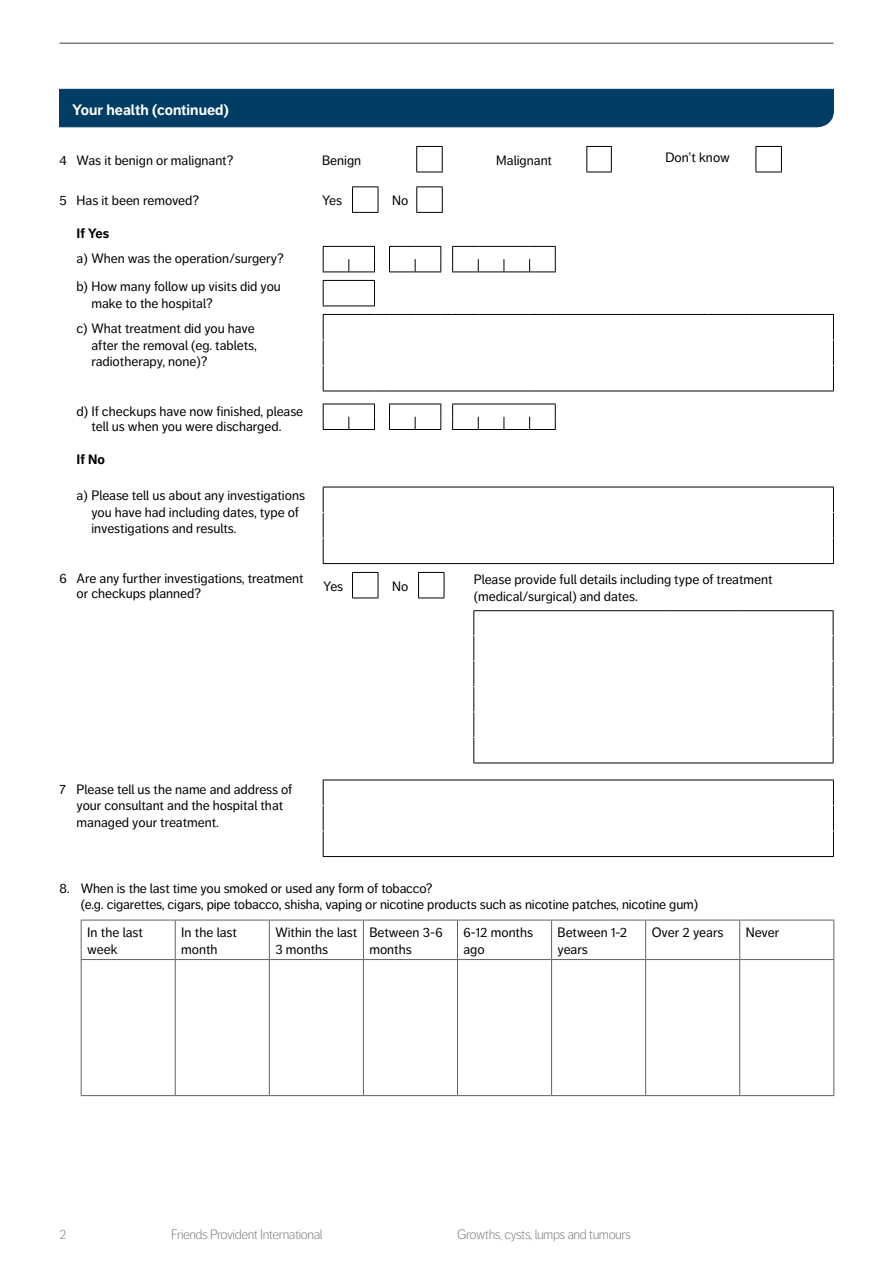
<style>
.page{position:relative;width:893px;height:1263px;background:#fff}
.page>*{position:absolute;margin:0;border:0;box-sizing:border-box;transform-origin:0 0}
.t1{font:700 15px "Friends Life Dagny";color:#fff}
.App_Form_Body_Text{font:13.5px/16.5px "Friends Life Dagny";color:#000}
.t2{font:300 13.5px "Friends Life Dagny";letter-spacing:-.035em;color:#7c7b7b}
.t3{font:700 13.5px "Friends Life Dagny";color:#000}
</style>
<div class="page">
<hr style="left:60px;top:43px;width:773px;height:1px;background:#7c7b7b">
<div style="left:60px;top:89px;width:773px;height:38px;background:#003c64"></div>
<svg style="left:416px;top:146px;width:27px;height:27px"></svg>
<svg style="left:586px;top:146px;width:26px;height:27px"></svg>
<svg style="left:755px;top:146px;width:27px;height:27px"></svg>
<svg style="left:352px;top:186px;width:27px;height:27px"></svg>
<svg style="left:416px;top:186px;width:27px;height:27px"></svg>
<svg style="left:323px;top:314px;width:511px;height:78px"></svg>
<svg style="left:323px;top:246px;width:52px;height:27px"></svg>
<svg style="left:389px;top:246px;width:52px;height:27px"></svg>
<svg style="left:323px;top:280px;width:52px;height:27px"></svg>
<svg style="left:452px;top:246px;width:104px;height:27px"></svg>
<svg style="left:323px;top:404px;width:52px;height:26px"></svg>
<svg style="left:389px;top:404px;width:52px;height:26px"></svg>
<svg style="left:452px;top:404px;width:104px;height:26px"></svg>
<hr style="left:323px;top:487px;width:511px;height:1px;background:#000">
<svg style="left:323px;top:487px;width:1px;height:76px"></svg>
<svg style="left:833px;top:487px;width:1px;height:76px"></svg>
<hr style="left:323px;top:563px;width:511px;height:1px;background:#000">
<svg style="left:352px;top:572px;width:27px;height:27px"></svg>
<svg style="left:418px;top:572px;width:27px;height:27px"></svg>
<hr style="left:473px;top:610px;width:192px;height:1px;background:#000">
<hr style="left:665px;top:610px;width:77px;height:1px;background:#000">
<hr style="left:742px;top:610px;width:91px;height:1px;background:#000">
<svg style="left:473px;top:611px;width:1px;height:152px"></svg>
<svg style="left:833px;top:611px;width:1px;height:152px"></svg>
<hr style="left:473px;top:763px;width:192px;height:1px;background:#000">
<hr style="left:665px;top:763px;width:77px;height:1px;background:#000">
<hr style="left:742px;top:763px;width:91px;height:1px;background:#000">
<hr style="left:323px;top:780px;width:511px;height:1px;background:#000">
<svg style="left:323px;top:780px;width:1px;height:76px"></svg>
<svg style="left:833px;top:780px;width:1px;height:76px"></svg>
<hr style="left:323px;top:856px;width:511px;height:1px;background:#000">
<hr style="left:81px;top:920px;width:94px;height:1px;background:#646363">
<hr style="left:81px;top:920px;width:1px;height:39px;background:#646363">
<hr style="left:175px;top:920px;width:94px;height:1px;background:#646363">
<hr style="left:175px;top:920px;width:1px;height:39px;background:#646363">
<hr style="left:269px;top:920px;width:94px;height:1px;background:#646363">
<hr style="left:269px;top:920px;width:1px;height:39px;background:#646363">
<hr style="left:363px;top:920px;width:94px;height:1px;background:#646363">
<hr style="left:363px;top:920px;width:1px;height:39px;background:#646363">
<hr style="left:457px;top:920px;width:95px;height:1px;background:#646363">
<hr style="left:457px;top:920px;width:1px;height:39px;background:#646363">
<hr style="left:552px;top:920px;width:94px;height:1px;background:#646363">
<hr style="left:551px;top:920px;width:1px;height:39px;background:#646363">
<hr style="left:646px;top:920px;width:94px;height:1px;background:#646363">
<hr style="left:645px;top:920px;width:1px;height:39px;background:#646363">
<hr style="left:740px;top:920px;width:94px;height:1px;background:#646363">
<hr style="left:739px;top:920px;width:1px;height:39px;background:#646363">
<hr style="left:833px;top:920px;width:1px;height:39px;background:#646363">
<hr style="left:81px;top:959px;width:94px;height:1px;background:#646363">
<hr style="left:81px;top:960px;width:1px;height:135px;background:#646363">
<hr style="left:175px;top:959px;width:94px;height:1px;background:#646363">
<hr style="left:175px;top:960px;width:1px;height:135px;background:#646363">
<hr style="left:269px;top:959px;width:94px;height:1px;background:#646363">
<hr style="left:269px;top:960px;width:1px;height:135px;background:#646363">
<hr style="left:363px;top:959px;width:94px;height:1px;background:#646363">
<hr style="left:363px;top:960px;width:1px;height:135px;background:#646363">
<hr style="left:457px;top:959px;width:95px;height:1px;background:#646363">
<hr style="left:457px;top:960px;width:1px;height:135px;background:#646363">
<hr style="left:552px;top:959px;width:94px;height:1px;background:#646363">
<hr style="left:551px;top:960px;width:1px;height:135px;background:#646363">
<hr style="left:646px;top:959px;width:94px;height:1px;background:#646363">
<hr style="left:645px;top:960px;width:1px;height:135px;background:#646363">
<hr style="left:740px;top:959px;width:94px;height:1px;background:#646363">
<hr style="left:739px;top:960px;width:1px;height:135px;background:#646363">
<hr style="left:833px;top:960px;width:1px;height:135px;background:#646363">
<hr style="left:81px;top:1095px;width:94px;height:1px;background:#646363">
<hr style="left:175px;top:1095px;width:94px;height:1px;background:#646363">
<hr style="left:269px;top:1095px;width:94px;height:1px;background:#646363">
<hr style="left:363px;top:1095px;width:94px;height:1px;background:#646363">
<hr style="left:457px;top:1095px;width:95px;height:1px;background:#646363">
<hr style="left:552px;top:1095px;width:94px;height:1px;background:#646363">
<hr style="left:646px;top:1095px;width:94px;height:1px;background:#646363">
<hr style="left:740px;top:1095px;width:94px;height:1px;background:#646363">
<p class="t1" style="left:72px;top:101px;width:158px">Your health (continued)</p>
<p class="App_Form_Body_Text" style="left:60px;top:152px;width:175px">4 Was it benign or malignant?</p>
<p class="App_Form_Body_Text" style="left:322px;top:152px;width:41px">Benign</p>
<p class="App_Form_Body_Text" style="left:60px;top:192px;width:141px">5 Has it been removed?</p>
<p class="App_Form_Body_Text" style="left:322px;top:192px;width:22px">Yes</p>
<p class="t3" style="left:77px;top:225px;width:34px">If Yes</p>
<p class="App_Form_Body_Text" style="left:77px;top:250px;width:209px">a) When was the operation/surgery?</p>
<p class="App_Form_Body_Text" style="left:91px;top:278px;width:191px;text-indent:-15px">b) How many follow up visits did you make to the hospital?</p>
<p class="App_Form_Body_Text" style="left:91px;top:320px;width:167px;text-indent:-15px">c) What treatment did you have after the removal (eg. tablets, radiotherapy, none)?</p>
<p class="App_Form_Body_Text" style="left:77px;top:404px;width:228px;line-height:15px;text-align:center">d) If checkups have now finished, please tell us when you were discharged.</p>
<p class="t3" style="left:77px;top:452px;width:30px">If No</p>
<p class="App_Form_Body_Text" style="left:91px;top:488px;width:215px;text-indent:-15px">a) Please tell us about any investigations you have had including dates, type of investigations and results.</p>
<p class="App_Form_Body_Text" style="left:60px;top:570px;width:246px">6 Are any further investigations, treatment</p>
<p class="App_Form_Body_Text" style="left:77px;top:585px;width:126px">or checkups planned?</p>
<p class="App_Form_Body_Text" style="left:323px;top:578px;width:22px">Yes</p>
<p class="App_Form_Body_Text" style="left:392px;top:192px;width:18px">No</p>
<p class="App_Form_Body_Text" style="left:496px;top:152px;width:57px">Malignant</p>
<p class="App_Form_Body_Text" style="left:665px;top:149px;width:66px">Don’t know</p>
<p class="App_Form_Body_Text" style="left:392px;top:578px;width:18px">No</p>
<p class="App_Form_Body_Text" style="left:474px;top:571px;width:300px">Please provide full details including type of treatment</p>
<p class="App_Form_Body_Text" style="left:474px;top:588px;width:165px">(medical/surgical) and dates.</p>
<p class="App_Form_Body_Text" style="left:77px;top:781px;width:217px;text-indent:-17px">7 Please tell us the name and address of your consultant and the hospital that managed your treatment.</p>
<p class="App_Form_Body_Text" style="left:60px;top:880px;width:374px">8. When is the last time you smoked or used any form of tobacco?</p>
<p class="App_Form_Body_Text" style="left:81px;top:896px;width:619px">(e.g. cigarettes, cigars, pipe tobacco, shisha, vaping or nicotine products such as nicotine patches, nicotine gum)</p>
<p class="App_Form_Body_Text" style="left:87px;top:924px;width:57px">In the last week</p>
<p class="App_Form_Body_Text" style="left:181px;top:924px;width:57px">In the last month</p>
<p class="App_Form_Body_Text" style="left:275px;top:924px;width:84px">Within the last<br>3 months</p>
<p class="App_Form_Body_Text" style="left:369px;top:924px;width:75px">Between 3-6 months</p>
<p class="App_Form_Body_Text" style="left:463px;top:924px;width:71px">6-12 months ago</p>
<p class="App_Form_Body_Text" style="left:558px;top:924px;width:71px">Between 1-2 years</p>
<p class="App_Form_Body_Text" style="left:652px;top:924px;width:73px">Over 2 years</p>
<p class="App_Form_Body_Text" style="left:746px;top:924px;width:35px">Never</p>
<p class="t2" style="left:60px;top:1226px;width:8px">2</p>
<p class="t2" style="left:171px;top:1226px;width:153px">Friends Provident International</p>
<p class="t2" style="left:457px;top:1226px;width:175px">Growths, cysts, lumps and tumours</p>
</div>
